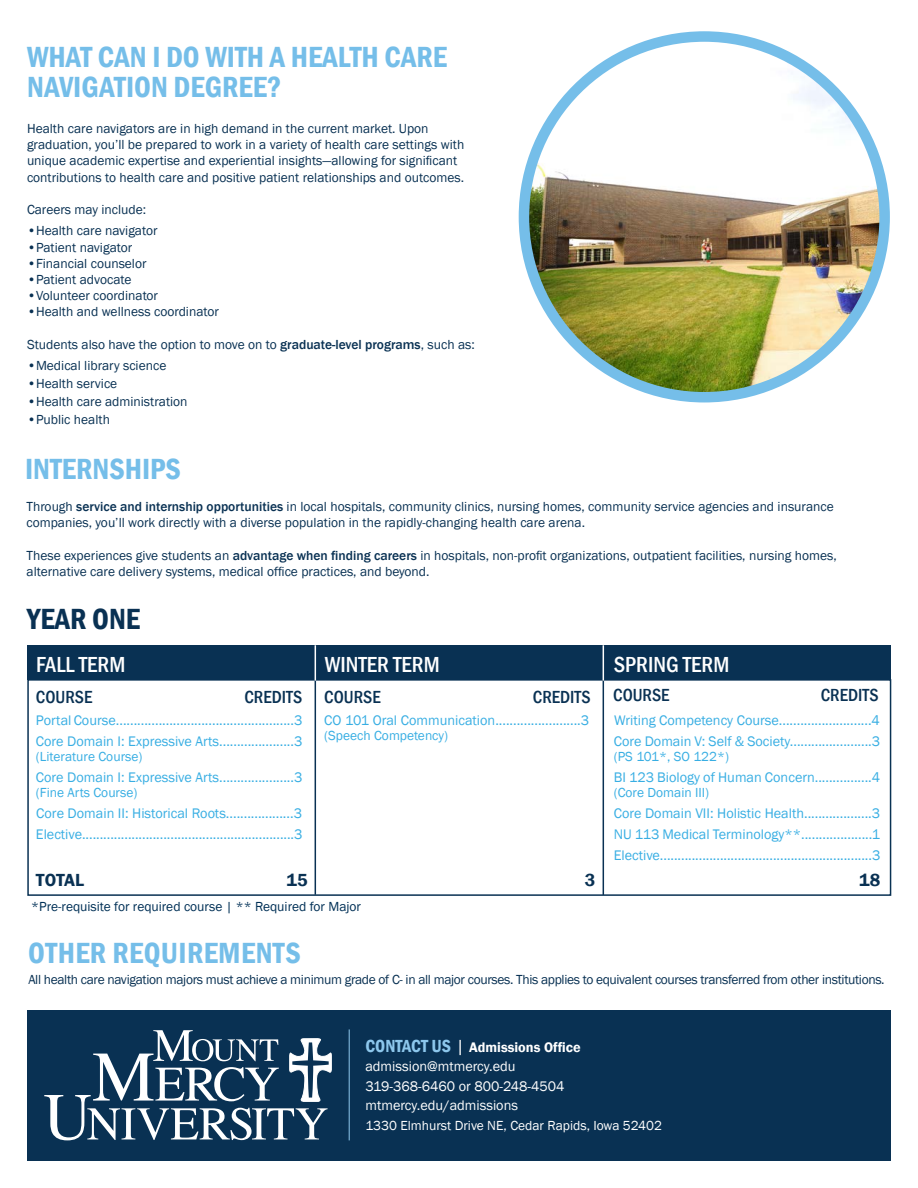
<style>
.page{position:relative;width:918px;height:1188px;background:#fff}
.page>*{position:absolute;margin:0;border:0;box-sizing:border-box;transform-origin:0 0}
.t1{font:600 condensed 30px/30px "Franklin Gothic";color:#75bee9}
.t2{font:600 condensed 30px "Franklin Gothic";color:#093153}
.t3{font:500 condensed 22.35px "Franklin Gothic";color:#fff}
.t4{font:500 condensed 18px "Franklin Gothic";color:#093153}
.t5{font:600 18px "Franklin Gothic";color:#093153}
.t6{font:14.25px "Franklin Gothic";color:#38aee3}
.t7{font:14.25px "Franklin Gothic";color:#fff}
.t8{font:600 14.25px "Franklin Gothic";color:#fff}
.t9{font:13.5px/16.2px "Franklin Gothic";color:#093153}
.t10{font:13.5px "Franklin Gothic";letter-spacing:-.025em;color:#093153}
.t11{font:13.5px "Franklin Gothic";color:#38aee3}
.t12{font:13.5px "Franklin Gothic";color:#003056}
.t13{font:13.5px "Franklin Gothic";color:#fff}
.s1{font-weight:500}
.s2{font-stretch:condensed;font-size:18px;color:#8dc7ec}
.s3{font-weight:400;font-size:18px}
</style>
<div class="page">
<div style="left:27px;top:1011px;width:863px;height:150px;background:#093153"></div>
<img style="left:524px;top:37px;width:361px;height:359px">
<div style="left:519px;top:31px;width:371px;height:371px;border:10px solid #75bee9;border-radius:50%"></div>
<svg style="left:44px;top:1030px;width:288px;height:110px"></svg>
<hr style="left:349px;top:1029px;width:1px;height:111px;background:#8dc7ec">
<div style="left:27px;top:679px;width:864px;height:217px;border:2px solid #093153"></div>
<div style="left:27px;top:645px;width:864px;height:35px;background:#093153"></div>
<hr style="left:315px;top:680px;width:1px;height:215px;background:#093153">
<hr style="left:315px;top:645px;width:1px;height:36px;background:#fff">
<hr style="left:603px;top:680px;width:1px;height:215px;background:#093153">
<hr style="left:603px;top:645px;width:1px;height:36px;background:#fff">
<p class="t1" style="left:27px;top:42px;width:422px">WHAT CAN I DO WITH A HEALTH CARE<br>NAVIGATION DEGREE?</p>
<p class="t9" style="left:27px;top:121px;width:439px">Health care navigators are in high demand in the current market. Upon graduation, you’ll be prepared to work in a variety of health care settings with unique academic expertise and experiential insights—allowing for significant contributions to health care and positive patient relationships and outcomes.</p>
<p class="t9" style="left:27px;top:202px;width:121px">Careers may include:</p>
<p class="t9" style="left:27px;top:223px;width:132px">•Health care navigator</p>
<p class="t9" style="left:27px;top:239px;width:107px">•Patient navigator</p>
<p class="t9" style="left:27px;top:255px;width:121px">•Financial counselor</p>
<p class="t9" style="left:27px;top:272px;width:106px">•Patient advocate</p>
<p class="t9" style="left:27px;top:288px;width:133px">•Volunteer coordinator</p>
<p class="t9" style="left:27px;top:304px;width:193px">•Health and wellness coordinator</p>
<p class="t9" style="left:27px;top:336px;width:449px">Students also have the option to move on to <span class="s1">graduate-level programs</span>, such as:</p>
<p class="t9" style="left:27px;top:357px;width:141px">•Medical library science</p>
<p class="t9" style="left:27px;top:375px;width:92px">•Health service</p>
<p class="t9" style="left:27px;top:393px;width:162px">•Health care administration</p>
<p class="t9" style="left:27px;top:411px;width:84px">•Public health</p>
<p class="t1" style="left:25px;top:453px;width:157px">INTERNSHIPS</p>
<p class="t9" style="left:27px;top:499px;width:809px">Through <span class="s1">service and internship opportunities</span> in local hospitals, community clinics, nursing homes, community service agencies and insurance companies, you’ll work directly with a diverse population in the rapidly-changing health care arena.</p>
<p class="t9" style="left:27px;top:547px;width:812px">These experiences give students an <span class="s1">advantage when finding careers</span> in hospitals, non-profit organizations, outpatient facilities, nursing homes, alternative care delivery systems, medical office practices, and beyond.</p>
<p class="t2" style="left:27px;top:599px;width:114px">YEAR ONE</p>
<p class="t3" style="left:36px;top:650px;width:91px">FALL TERM</p>
<p class="t3" style="left:325px;top:650px;width:116px">WINTER TERM</p>
<p class="t3" style="left:614px;top:650px;width:117px">SPRING TERM</p>
<p class="t4" style="left:36px;top:685px;width:58px">COURSE</p>
<p class="t4" style="left:244px;top:685px;width:59px">CREDITS</p>
<p class="t4" style="left:324px;top:685px;width:58px">COURSE</p>
<p class="t4" style="left:533px;top:685px;width:59px">CREDITS</p>
<p class="t4" style="left:613px;top:683px;width:58px">COURSE</p>
<p class="t4" style="left:821px;top:683px;width:59px">CREDITS</p>
<p class="t6" style="left:36px;top:712px;width:268px">Portal Course..................................................3</p>
<p class="t6" style="left:36px;top:733px;width:268px">Core Domain I: Expressive Arts.....................3</p>
<p class="t11" style="left:36px;top:748px;width:108px">(Literature Course)</p>
<p class="t6" style="left:36px;top:769px;width:268px">Core Domain I: Expressive Arts.....................3</p>
<p class="t11" style="left:36px;top:784px;width:103px">(Fine Arts Course)</p>
<p class="t6" style="left:36px;top:805px;width:267px">Core Domain II: Historical Roots...................3</p>
<p class="t6" style="left:36px;top:826px;width:268px">Elective............................................................3</p>
<p class="t6" style="left:324px;top:712px;width:266px">CO 101 Oral Communication........................3</p>
<p class="t11" style="left:324px;top:727px;width:125px">(Speech Competency)</p>
<p class="t6" style="left:614px;top:712px;width:267px">Writing Competency Course..........................4</p>
<p class="t6" style="left:614px;top:733px;width:268px">Core Domain V: Self &amp; Society.......................3</p>
<p class="t11" style="left:614px;top:748px;width:117px">(PS 101*, SO 122*)</p>
<p class="t6" style="left:614px;top:769px;width:268px">BI 123 Biology of Human Concern................4</p>
<p class="t11" style="left:614px;top:784px;width:97px">(Core Domain III)</p>
<p class="t6" style="left:614px;top:805px;width:268px">Core Domain VII: Holistic Health...................3</p>
<p class="t6" style="left:614px;top:826px;width:268px">NU 113 Medical Terminology**....................1</p>
<p class="t6" style="left:614px;top:847px;width:268px">Elective............................................................3</p>
<p class="t5" style="left:36px;top:869px;width:50px">TOTAL</p>
<p class="t5" style="left:286px;top:869px;width:23px">15</p>
<p class="t5" style="left:585px;top:869px;width:12px">3</p>
<p class="t5" style="left:859px;top:869px;width:23px">18</p>
<p class="t12" style="left:31px;top:898px;width:331px">*Pre-requisite for required course | ** Required for Major</p>
<p class="t1" style="left:28px;top:938px;width:274px">OTHER REQUIREMENTS</p>
<p class="t10" style="left:28px;top:971px;width:858px">All health care navigation majors must achieve a minimum grade of C- in all major courses. This applies to equivalent courses transferred from other institutions.</p>
<p class="t8" style="left:365px;top:1038px;width:217px"><span class="s2">CONTACT US</span> <span class="s3">|</span> Admissions Office</p>
<p class="t7" style="left:365px;top:1058px;width:152px">admission@mtmercy.edu</p>
<p class="t7" style="left:365px;top:1077px;width:201px">319-368-6460 or 800-248-4504</p>
<p class="t7" style="left:365px;top:1097px;width:154px">mtmercy.edu/admissions</p>
<p class="t13" style="left:365px;top:1117px;width:298px">1330 Elmhurst Drive NE, Cedar Rapids, Iowa 52402</p>
</div>
